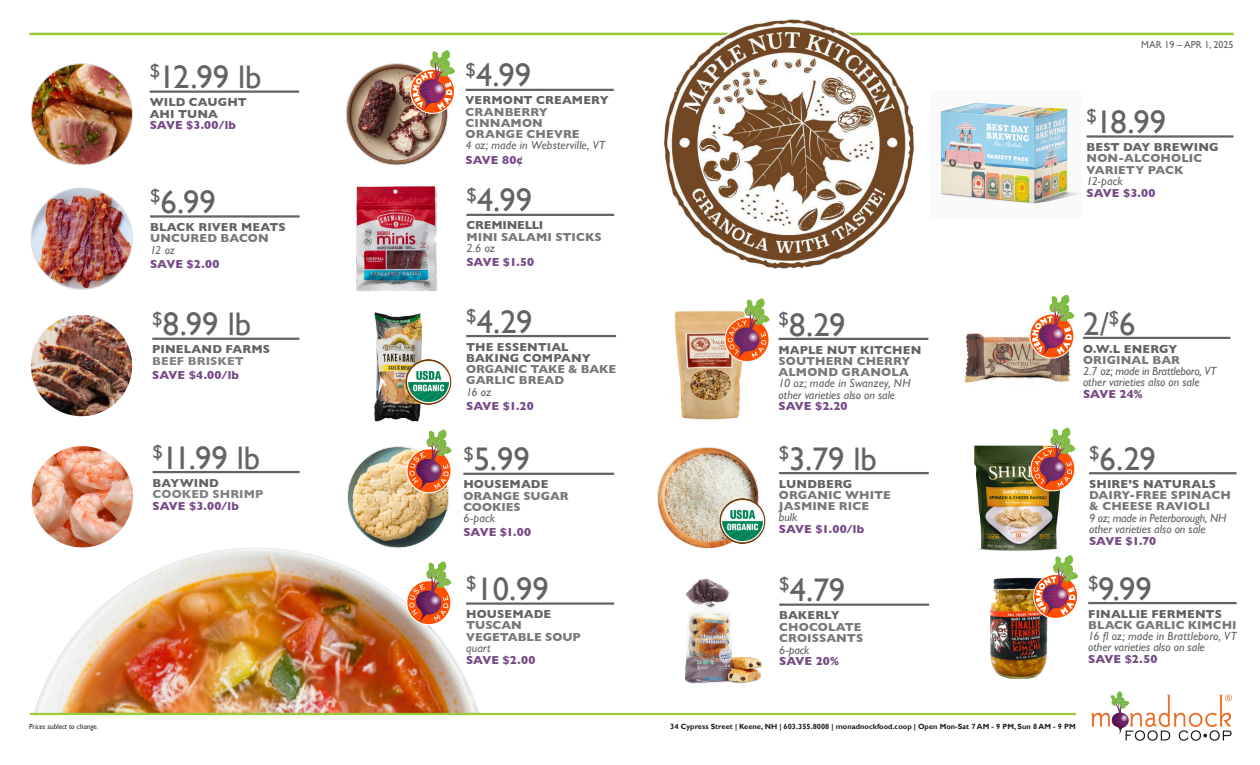
<style>
.page{position:relative;width:1260px;height:765px;background:#fff}
.page>*{position:absolute;margin:0;border:0;box-sizing:border-box;transform-origin:0 0}
.t1{font:32.62px "Gill Sans";letter-spacing:-.005em;color:#636366}
.Product_Name_and_Rule{font:italic 11.75px/11.4px "Gill Sans";color:#636366}
.Product_Name_and_Rule-2{font:700 11.75px/11.2px "Gill Sans";letter-spacing:.01em;color:#76787b}
.Product_Name_and_Rule-3{font:700 11.75px/11.2px "Gill Sans";letter-spacing:.01em;color:#636366}
.Product_Name_and_Rule-4{font:700 11.75px "Gill Sans";letter-spacing:.005em;color:#764a85}
.Product_Name_and_Rule-5{font:700 11.75px/11.5px "Gill Sans";letter-spacing:.01em;color:#808285}
.t2{font:10px "Gill Sans";color:#636366}
.t3{font:700 7.5px "Gill Sans";letter-spacing:.005em;color:#231f20}
.t4{font:italic 7.5px "Gill Sans";letter-spacing:.005em;color:#231f20}
.s1{color:#764a85}
.s2{color:#76787b}
.s3{font-weight:400;font-style:italic}
.s4{color:#808285}
.s5{color:#636366}
.s6{font-weight:400;font-style:italic;color:#636366}
.s7{font-weight:700;font-style:normal}
.s8{font-weight:700;font-style:normal;color:#76787b}
.s9{font-weight:700;font-style:normal;color:#764a85}
</style>
<div class="page">
<img style="left:658px;top:447px;width:101px;height:101px;border-radius:51px">
<hr style="left:779px;top:604px;width:150px;height:2px;background:#636366">
<hr style="left:29px;top:33px;width:1205px;height:2px;background:#99ca3b">
<svg style="left:1092px;top:691px;width:140px;height:50px"></svg>
<hr style="left:466px;top:214px;width:148px;height:2px;background:#636366">
<hr style="left:1087px;top:135px;width:147px;height:3px;background:#636366">
<hr style="left:150px;top:215px;width:150px;height:3px;background:#636366">
<hr style="left:153px;top:471px;width:147px;height:2px;background:#636366">
<img style="left:940px;top:102px;width:140px;height:102px">
<img style="left:664px;top:20px;width:250px;height:249px">
<hr style="left:463px;top:473px;width:151px;height:2px;background:#636366">
<hr style="left:466px;top:602px;width:148px;height:3px;background:#636366">
<hr style="left:466px;top:89px;width:148px;height:2px;background:#636366">
<hr style="left:1083px;top:337px;width:147px;height:2px;background:#636366">
<img style="left:964px;top:333px;width:107px;height:53px">
<hr style="left:150px;top:91px;width:149px;height:2px;background:#636366">
<hr style="left:1089px;top:472px;width:148px;height:2px;background:#636366">
<img style="left:685px;top:578px;width:78px;height:106px">
<img style="left:31px;top:64px;width:101px;height:101px;border-radius:51px">
<hr style="left:1088px;top:602px;width:149px;height:2px;background:#636366">
<hr style="left:779px;top:338px;width:149px;height:2px;background:#636366">
<hr style="left:466px;top:335px;width:150px;height:2px;background:#636366">
<hr style="left:779px;top:472px;width:150px;height:2px;background:#636366">
<img style="left:31px;top:188px;width:101px;height:101px;border-radius:51px">
<img style="left:674px;top:311px;width:68px;height:109px">
<img style="left:346px;top:64px;width:101px;height:101px;border-radius:51px">
<img style="left:356px;top:186px;width:82px;height:106px">
<svg style="left:722px;top:298px;width:48px;height:67px"></svg>
<img style="left:719px;top:498px;width:46px;height:46px">
<img style="left:348px;top:447px;width:101px;height:101px;border-radius:51px">
<svg style="left:403px;top:429px;width:49px;height:66px"></svg>
<img style="left:32px;top:446px;width:101px;height:101px;border-radius:51px">
<hr style="left:152px;top:338px;width:147px;height:2px;background:#636366">
<img style="left:974px;top:445px;width:86px;height:106px">
<img style="left:374px;top:312px;width:48px;height:110px">
<img style="left:405px;top:359px;width:46px;height:46px">
<img style="left:30px;top:515px;width:491px;height:201px">
<div style="left:0;top:714px;width:504px;height:51px;background:#fff"></div>
<hr style="left:30px;top:713px;width:1046px;height:2px;background:#99ca3b">
<svg style="left:403px;top:558px;width:51px;height:69px"></svg>
<svg style="left:1027px;top:427px;width:49px;height:67px"></svg>
<img style="left:31px;top:315px;width:101px;height:101px;border-radius:51px">
<img style="left:990px;top:577px;width:58px;height:102px">
<img style="left:407px;top:50px;width:48px;height:67px">
<svg style="left:1026px;top:294px;width:49px;height:68px"></svg>
<svg style="left:1030px;top:555px;width:48px;height:67px"></svg>
<p class="t1" style="left:150px;top:58px;width:113px"><sup>$</sup>12.99 lb</p>
<p class="Product_Name_and_Rule-3" style="left:150px;top:96px;width:99px">WILD CAUGHT<br>AHI TUNA<br><span class="s1">SAVE $3.00/lb</span></p>
<p class="t1" style="left:150px;top:183px;width:67px"><sup>$</sup>6.99</p>
<p class="Product_Name_and_Rule-3" style="left:150px;top:221px;width:137px">BLACK RIVER MEATS<br><span class="s2">UNCURED BACON<br></span><span class="s3">12 oz</span></p>
<p class="Product_Name_and_Rule-4" style="left:150px;top:254px;width:71px">SAVE $2.00</p>
<p class="t1" style="left:152px;top:305px;width:100px"><sup>$</sup>8.99 lb</p>
<p class="Product_Name_and_Rule-3" style="left:152px;top:344px;width:119px">PINELAND FARMS<br><span class="s4">BEEF BRISKET</span></p>
<p class="Product_Name_and_Rule-4" style="left:152px;top:366px;width:88px">SAVE $4.00/lb</p>
<p class="t1" style="left:153px;top:439px;width:109px"><sup>$</sup>11.99 lb</p>
<p class="Product_Name_and_Rule-5" style="left:153px;top:477px;width:112px"><span class="s5">BAYWIND<br></span>COOKED SHRIMP<br><span class="s1">SAVE $3.00/lb</span></p>
<p class="t4" style="left:29px;top:722px;width:71px">Prices sublect to change.</p>
<p class="t1" style="left:466px;top:57px;width:67px"><sup>$</sup>4.99</p>
<p class="Product_Name_and_Rule-2" style="left:466px;top:95px;width:144px"><span class="s5">VERMONT CREAMERY<br></span>CRANBERRY<br>CINNAMON<br>ORANGE CHEVRE<br><span class="s6">4 oz; made in Websterville, VT</span></p>
<p class="Product_Name_and_Rule-4" style="left:466px;top:150px;width:59px">SAVE 80¢</p>
<p class="t1" style="left:466px;top:182px;width:67px"><sup>$</sup>4.99</p>
<p class="Product_Name_and_Rule-2" style="left:466px;top:220px;width:137px"><span class="s5">CREMINELLI<br></span>MINI SALAMI STICKS<br><span class="s6">2.6 oz</span></p>
<p class="Product_Name_and_Rule-4" style="left:466px;top:253px;width:69px">SAVE $1.50</p>
<p class="t1" style="left:466px;top:303px;width:68px"><sup>$</sup>4.29</p>
<p class="Product_Name_and_Rule-2" style="left:466px;top:341px;width:151px"><span class="s5">THE ESSENTIAL<br>BAKING COMPANY<br></span>ORGANIC TAKE &amp; BAKE<br>GARLIC BREAD<br><span class="s6">16 oz</span></p>
<p class="Product_Name_and_Rule-4" style="left:466px;top:397px;width:69px">SAVE $1.20</p>
<p class="t1" style="left:463px;top:440px;width:68px"><sup>$</sup>5.99</p>
<p class="Product_Name_and_Rule-2" style="left:463px;top:479px;width:107px"><span class="s5">HOUSEMADE<br></span>ORANGE SUGAR<br>COOKIES<br><span class="s6">6-pack</span></p>
<p class="Product_Name_and_Rule-4" style="left:463px;top:523px;width:69px">SAVE $1.00</p>
<p class="t1" style="left:466px;top:570px;width:84px"><sup>$</sup>10.99</p>
<p class="Product_Name_and_Rule-2" style="left:466px;top:608px;width:116px"><span class="s5">HOUSEMADE<br></span>TUSCAN<br>VEGETABLE SOUP <span class="s6">quart</span></p>
<p class="Product_Name_and_Rule-4" style="left:466px;top:651px;width:71px">SAVE $2.00</p>
<p class="t2" style="left:1141px;top:39px;width:94px">MAR 19 – APR 1, 2025</p>
<p class="t1" style="left:1087px;top:103px;width:81px"><sup>$</sup>18.99</p>
<p class="Product_Name_and_Rule-2" style="left:1087px;top:141px;width:134px"><span class="s5">BEST DAY BREWING<br></span>NON-ALCOHOLIC<br>VARIETY PACK<br><span class="s6">12-pack<br></span><span class="s1">SAVE $3.00</span></p>
<p class="t1" style="left:779px;top:306px;width:69px"><sup>$</sup>8.29</p>
<p class="Product_Name_and_Rule" style="left:779px;top:344px;width:144px"><span class="s7">MAPLE NUT KITCHEN<br></span><span class="s8">SOUTHERN CHERRY<br>ALMOND GRANOLA<br></span>10 oz; made in Swanzey, NH other varieties also on sale<br><span class="s9">SAVE $2.20</span></p>
<p class="t1" style="left:779px;top:440px;width:99px"><sup>$</sup>3.79 lb</p>
<p class="Product_Name_and_Rule-2" style="left:779px;top:478px;width:113px"><span class="s5">LUNDBERG<br></span>ORGANIC WHITE<br>JASMINE RICE<br><span class="s6">bulk<br></span><span class="s1">SAVE $1.00/lb</span></p>
<p class="t1" style="left:779px;top:571px;width:68px"><sup>$</sup>4.79</p>
<p class="Product_Name_and_Rule-2" style="left:779px;top:609px;width:86px"><span class="s5">BAKERLY<br></span>CHOCOLATE<br>CROISSANTS<br><span class="s6">6-pack<br></span><span class="s1">SAVE 20%</span></p>
<p class="t1" style="left:1083px;top:305px;width:54px">2/<sup>$</sup>6</p>
<p class="Product_Name_and_Rule" style="left:1083px;top:343px;width:135px"><span class="s7">O.W.L ENERGY<br></span><span class="s8">ORIGINAL BAR<br></span>2.7 oz; made in Brattleboro, VT other varieties also on sale<br><span class="s9">SAVE 24%</span></p>
<p class="t1" style="left:1089px;top:440px;width:68px"><sup>$</sup>6.29</p>
<p class="Product_Name_and_Rule" style="left:1089px;top:478px;width:143px"><span class="s7">SHIRE’S NATURALS<br></span><span class="s8">DAIRY-FREE SPINACH &amp; CHEESE RAVIOLI<br></span>9 oz; made in Peterborough, NH other varieties also on sale<br><span class="s9">SAVE $1.70</span></p>
<p class="t1" style="left:1088px;top:570px;width:65px"><sup>$</sup>9.99</p>
<p class="Product_Name_and_Rule" style="left:1088px;top:608px;width:150px"><span class="s7">FINALLIE FERMENTS<br></span><span class="s8">BLACK GARLIC KIMCHI<br></span>16 fl oz; made in Brattleboro, VT other varieties also on sale<br><span class="s9">SAVE $2.50</span></p>
<p class="t3" style="left:670px;top:722px;width:407px">34 Cypress Street | Keene, NH | 603.355.8008 | monadnockfood.coop | Open Mon-Sat 7 AM - 9 PM, Sun 8 AM - 9 PM</p>
</div>
